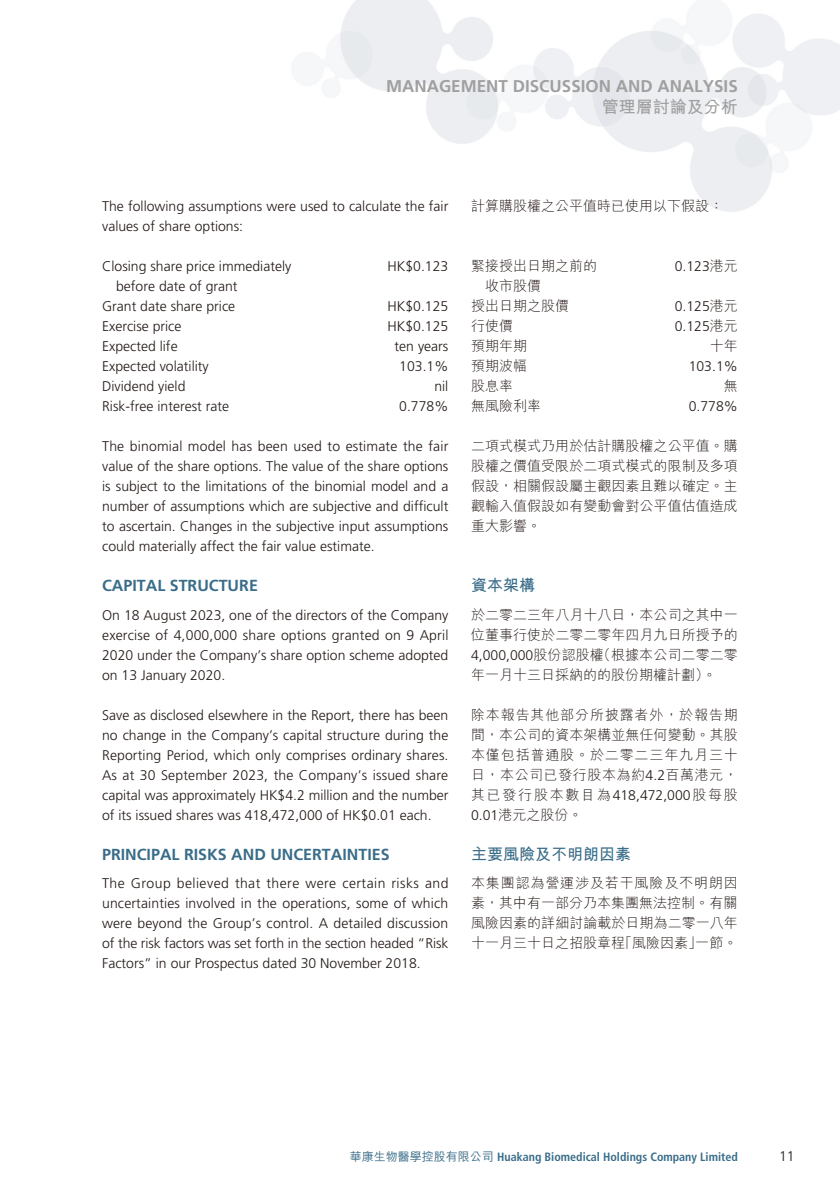
<style>
.page{position:relative;width:840px;height:1191px;background:#fff}
.page>*{position:absolute;margin:0;border:0;box-sizing:border-box;transform-origin:0 0}
.t1{font:700 17px "Frutiger LT Std";color:#a0a0a1}
.t2{font:700 17px "M Hei HK";color:#a0a0a1}
.t3{font:700 16px "Frutiger LT Std";color:#3a6d89}
.t4{font:700 16px "M Hei HK";color:#3a6d89}
.t5{font:300 14px/20px "Frutiger LT Std";color:#231916;text-align:justify}
.t6{font:300 14px/20px "M Hei HK";color:#231916;text-align:justify}
.t7{font:700 condensed 12px "Frutiger LT Std";color:#3a6d89}
.s1{font-family:"M Hei HK"}
.s2{font-family:"Frutiger LT Std"}
.s3{font-family:"M Hei HK";font-weight:500;font-stretch:normal}
</style>
<div class="page">
<p class="t1" style="left:386px;top:76px;width:353px">MANAGEMENT DISCUSSION AND ANALYSIS</p>
<p class="t2" style="left:601px;top:94px;width:137px">管理層討論及分析</p>
<p class="t5" style="left:102px;top:196px;width:347px">The following assumptions were used to calculate the fair values of share options:</p>
<p class="t5" style="left:116px;top:256px;width:176px;text-indent:-14px">Closing share price immediately before date of grant</p>
<p class="t5" style="left:387px;top:256px;width:62px">HK$0.123</p>
<p class="t5" style="left:102px;top:296px;width:134px">Grant date share price</p>
<p class="t5" style="left:387px;top:296px;width:62px">HK$0.125</p>
<p class="t5" style="left:102px;top:316px;width:81px">Exercise price</p>
<p class="t5" style="left:387px;top:316px;width:62px">HK$0.125</p>
<p class="t5" style="left:102px;top:336px;width:77px">Expected life</p>
<p class="t5" style="left:394px;top:336px;width:55px">ten years</p>
<p class="t5" style="left:102px;top:356px;width:108px">Expected volatility</p>
<p class="t5" style="left:399px;top:356px;width:51px">103.1%</p>
<p class="t5" style="left:102px;top:376px;width:85px">Dividend yield</p>
<p class="t5" style="left:434px;top:376px;width:15px">nil</p>
<p class="t5" style="left:102px;top:396px;width:128px">Risk-free interest rate</p>
<p class="t5" style="left:399px;top:396px;width:51px">0.778%</p>
<p class="t5" style="left:102px;top:436px;width:347px">The binomial model has been used to estimate the fair value of the share options. The value of the share options is subject to the limitations of the binomial model and a number of assumptions which are subjective and difficult to ascertain. Changes in the subjective input assumptions could materially affect the fair value estimate.</p>
<p class="t3" style="left:102px;top:576px;width:157px">CAPITAL STRUCTURE</p>
<p class="t5" style="left:102px;top:605px;width:347px">On 18 August 2023, one of the directors of the Company exercise of 4,000,000 share options granted on 9 April 2020 under the Company’s share option scheme adopted on 13 January 2020.</p>
<p class="t5" style="left:102px;top:705px;width:347px">Save as disclosed elsewhere in the Report, there has been no change in the Company’s capital structure during the Reporting Period, which only comprises ordinary shares.<br>As at 30 September 2023, the Company’s issued share capital was approximately HK$4.2 million and the number of its issued shares was 418,472,000 of HK$0.01 each.</p>
<p class="t3" style="left:102px;top:844px;width:289px">PRINCIPAL RISKS AND UNCERTAINTIES</p>
<p class="t5" style="left:102px;top:873px;width:347px">The Group believed that there were certain risks and uncertainties involved in the operations, some of which were beyond the Group’s control. A detailed discussion of the risk factors was set forth in the section headed “Risk Factors” in our Prospectus dated 30 November 2018.</p>
<p class="t6" style="left:471px;top:196px;width:253px">計算購股權之公平值時已使用以下假設：</p>
<p class="t6" style="left:485px;top:256px;width:113px;text-indent:-14px">緊接授出日期之前的收市股價</p>
<p class="t5" style="left:674px;top:256px;width:65px">0.123<span class="s1">港元</span></p>
<p class="t6" style="left:471px;top:296px;width:100px">授出日期之股價</p>
<p class="t5" style="left:674px;top:296px;width:65px">0.125<span class="s1">港元</span></p>
<p class="t6" style="left:471px;top:316px;width:44px">行使價</p>
<p class="t5" style="left:674px;top:316px;width:65px">0.125<span class="s1">港元</span></p>
<p class="t6" style="left:471px;top:336px;width:58px">預期年期</p>
<p class="t6" style="left:709px;top:336px;width:29px">十年</p>
<p class="t6" style="left:471px;top:356px;width:57px">預期波幅</p>
<p class="t5" style="left:688px;top:356px;width:51px">103.1%</p>
<p class="t6" style="left:471px;top:376px;width:43px">股息率</p>
<p class="t6" style="left:723px;top:376px;width:15px">無</p>
<p class="t6" style="left:471px;top:396px;width:71px">無風險利率</p>
<p class="t5" style="left:688px;top:396px;width:51px">0.778%</p>
<p class="t6" style="left:471px;top:436px;width:268px">二項式模式乃用於估計購股權之公平值。購股權之價值受限於二項式模式的限制及多項假設，相關假設屬主觀因素且難以確定。主觀輸入值假設如有變動會對公平值估值造成重大影響。</p>
<p class="t4" style="left:471px;top:573px;width:65px">資本架構</p>
<p class="t6" style="left:471px;top:604px;width:268px">於二零二三年八月十八日，本公司之其中一位董事行使於二零二零年四月九日所授予的<span class="s2">4,000,000</span>股份認股權（根據本公司二零二零年一月十三日採納的的股份期權計劃）。</p>
<p class="t6" style="left:471px;top:704px;width:268px">除本報告其他部分所披露者外，於報告期間，本公司的資本架構並無任何變動。其股本僅包括普通股。於二零二三年九月三十日，本公司已發行股本為約<span class="s2">4.2</span>百萬港元，其已發行股本數目為<span class="s2">418,472,000</span>股每股<span class="s2">0.01</span>港元之股份。</p>
<p class="t4" style="left:471px;top:842px;width:161px">主要風險及不明朗因素</p>
<p class="t6" style="left:471px;top:873px;width:268px">本集團認為營運涉及若干風險及不明朗因素，其中有一部分乃本集團無法控制。有關風險因素的詳細討論載於日期為二零一八年十一月三十日之招股章程「風險因素」一節。</p>
<p class="t7" style="left:349px;top:1149px;width:389px"><span class="s3">華康生物醫學控股有限公司</span> Huakang Biomedical Holdings Company Limited</p>
<p class="t5" style="left:778px;top:1146px;width:17px">11</p>
</div>
